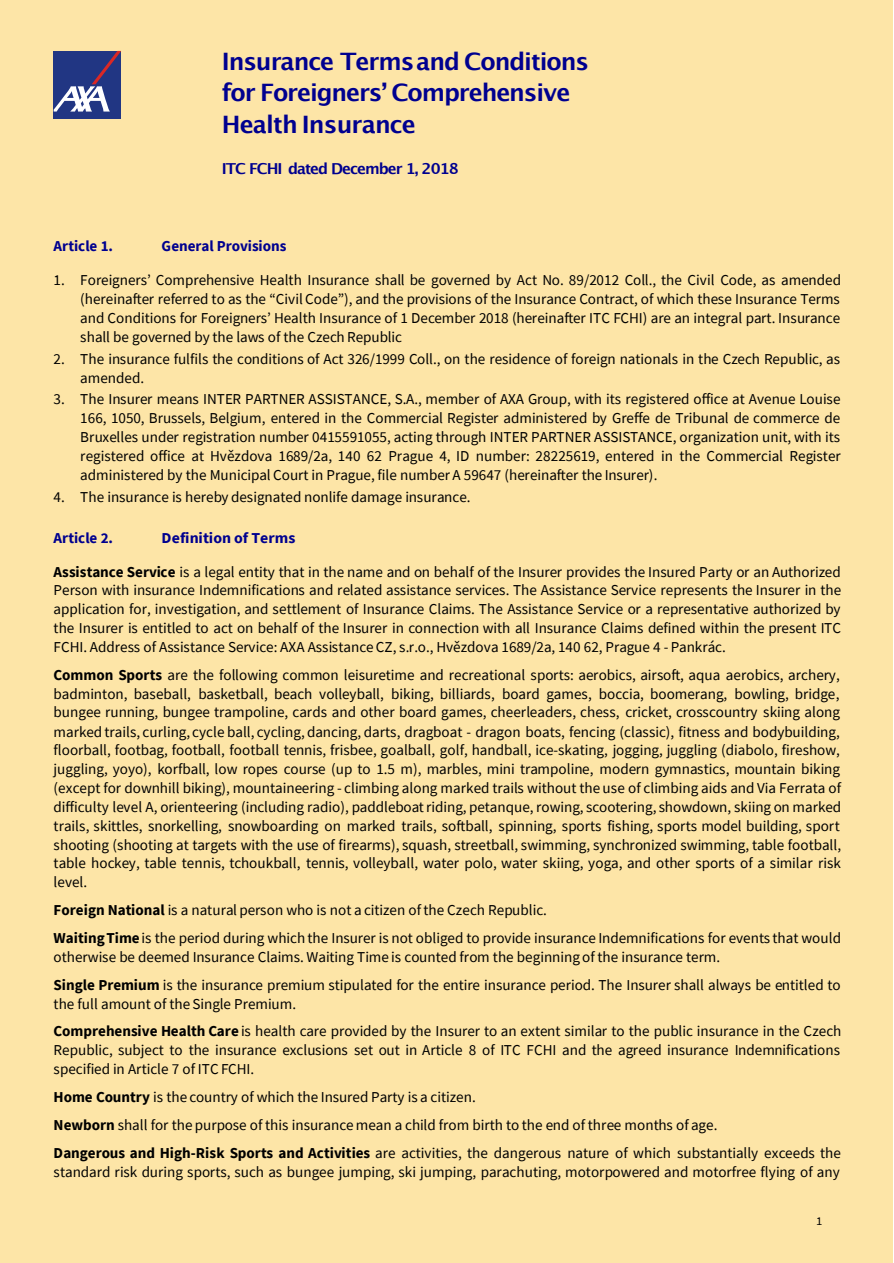
<style>
.page{position:relative;width:894px;height:1263px;background:#fff}
.page>*{position:absolute;margin:0;border:0;box-sizing:border-box;transform-origin:0 0}
.t1{font:700 24px/31.5px "Lucida Grande";letter-spacing:-.045em;color:#00008f}
.t2{font:15.15px/18.9px "Source Sans Pro";color:#000}
.t3{font:700 15.15px "Source Sans Pro";color:#00008f}
.t4{font:700 15.15px "Lucida Grande";letter-spacing:-.065em;color:#00008f}
.t5{font:700 15.15px "Source Sans Pro";color:#00008f;scale:1.05 1}
.t6{font:11.85px "Source Sans Pro";color:#000;scale:1.07 1}
.s1{font-weight:700}
</style>
<div class="page">
<div style="left:0;top:0;width:893px;height:1263px;background:#fde5a7"></div>
<div style="left:54px;top:51px;width:67px;height:68px;background:#213683"></div>
<svg style="left:54px;top:51px;width:67px;height:61px"></svg>
<h1 class="t1" style="left:222px;top:47px;width:369px">Insurance Termsand Conditions for Foreignersʼ Comprehensive<br>Health Insurance</h1>
<p class="t4" style="left:222px;top:162px;width:238px">ITC FCHI dated December 1, 2018</p>
<p class="t3" style="left:54px;top:240px;width:61px">Article 1.</p>
<p class="t3" style="left:162px;top:240px;width:126px">General Provisions</p>
<p class="t2" style="left:80px;top:272px;width:762px;text-align:justify;text-indent:-27px">1. Foreigners’ Comprehensive Health Insurance shall be governed by Act No. 89/2012 Coll., the Civil Code, as amended (hereinafter referred to as the “Civil Code”), and the provisions of the Insurance Contract, of which these Insurance Terms and Conditions for Foreigners’ Health Insurance of 1 December 2018 (hereinafter ITC FCHI) are an integral part. Insurance shall be governed by the laws of the Czech Republic</p>
<p class="t2" style="left:80px;top:350px;width:761px;text-indent:-27px">2. The insurance fulfils the conditions of Act 326/1999 Coll., on the residence of foreign nationals in the Czech Republic, as amended.</p>
<p class="t2" style="left:80px;top:391px;width:762px;text-align:justify;text-indent:-27px">3. The Insurer means INTER PARTNER ASSISTANCE, S.A., member of AXA Group, with its registered office at Avenue Louise 166, 1050, Brussels, Belgium, entered in the Commercial Register administered by Greffe de Tribunal de commerce de Bruxelles under registration number 0415591055, acting through INTER PARTNER ASSISTANCE, organization unit, with its registered office at Hvězdova 1689/2a, 140 62 Prague 4, ID number: 28225619, entered in the Commercial Register administered by the Municipal Court in Prague, file number A 59647 (hereinafter the Insurer).</p>
<p class="t2" style="left:54px;top:489px;width:419px">4. The insurance is hereby designated nonlife damage insurance.</p>
<p class="t3" style="left:54px;top:532px;width:61px">Article 2.</p>
<p class="t5" style="left:162px;top:532px;width:129px">Definition of Terms</p>
<p class="t2" style="left:54px;top:564px;width:789px;text-align:justify"><span class="s1">Assistance Service</span> is a legal entity that in the name and on behalf of the Insurer provides the Insured Party or an Authorized Person with insurance Indemnifications and related assistance services. The Assistance Service represents the Insurer in the application for, investigation, and settlement of Insurance Claims. The Assistance Service or a representative authorized by the Insurer is entitled to act on behalf of the Insurer in connection with all Insurance Claims defined within the present ITC FCHI. Address of Assistance Service: AXA Assistance CZ, s.r.o., Hvězdova 1689/2a, 140 62, Prague 4 - Pankrác.</p>
<p class="t2" style="left:54px;top:667px;width:789px;text-align:justify"><span class="s1">Common Sports</span> are the following common leisuretime and recreational sports: aerobics, airsoft, aqua aerobics, archery, badminton, baseball, basketball, beach volleyball, biking, billiards, board games, boccia, boomerang, bowling, bridge, bungee running, bungee trampoline, cards and other board games, cheerleaders, chess, cricket, crosscountry skiing along markedtrails, curling, cycle ball, cycling, dancing, darts, dragboat - dragon boats, fencing (classic), fitness and bodybuilding, floorball, footbag, football, football tennis, frisbee, goalball, golf, handball, ice-skating, jogging, juggling (diabolo, fireshow, juggling, yoyo), korfball, low ropes course (up to 1.5 m), marbles, mini trampoline, modern gymnastics, mountain biking (except for downhill biking), mountaineering - climbing along marked trails without the use of climbing aids and Via Ferrata of difficulty level A, orienteering (including radio), paddleboatriding, petanque, rowing, scootering, showdown, skiing on marked trails, skittles, snorkelling, snowboarding on marked trails, softball, spinning, sports fishing, sports model building, sport shooting (shooting at targets with the use of firearms), squash, streetball, swimming, synchronized swimming, table football, table hockey, table tennis, tchoukball, tennis, volleyball, water polo, water skiing, yoga, and other sports of a similar risk level.</p>
<p class="t2" style="left:54px;top:897px;width:789px;line-height:27.8px"><span class="s1">Foreign National</span> is a natural person who is not a citizen ofthe Czech Republic.<br><span class="s1">WaitingTime</span>is the period during which the Insurer is not obliged to provide insurance Indemnifications for events that would</p>
<p class="t2" style="left:54px;top:944px;width:789px;line-height:27.8px">otherwise be deemed Insurance Claims. Waiting Time is counted from the beginning of the insurance term.<br><span class="s1">Single Premium</span> is the insurance premium stipulated for the entire insurance period. The Insurer shall always be entitled to</p>
<p class="t2" style="left:54px;top:991px;width:789px;line-height:27.8px">the full amount of the Single Premium.<br><span class="s1">Comprehensive Health Care</span> is health care provided by the Insurer to an extent similar to the public insurance in the Czech</p>
<p class="t2" style="left:54px;top:1042px;width:788px">Republic, subject to the insurance exclusions set out in Article 8 of ITC FCHI and the agreed insurance Indemnifications specified in Article 7 of ITC FCHI.</p>
<p class="t2" style="left:54px;top:1084px;width:789px;line-height:27.9px"><span class="s1">Home Country</span> is the country of which the Insured Party is a citizen.<br><span class="s1">Newborn</span> shall for the purpose of this insurancemean a child from birth to the end of three months of age.<br><span class="s1">Dangerous and High-Risk Sports and Activities</span> are activities, the dangerous nature of which substantially exceeds the</p>
<p class="t2" style="left:54px;top:1163px;width:788px">standard risk during sports, such as bungee jumping, ski jumping, parachuting, motorpowered and motorfree flying of any</p>
<p class="t6" style="left:816px;top:1216px;width:7px">1</p>
</div>
